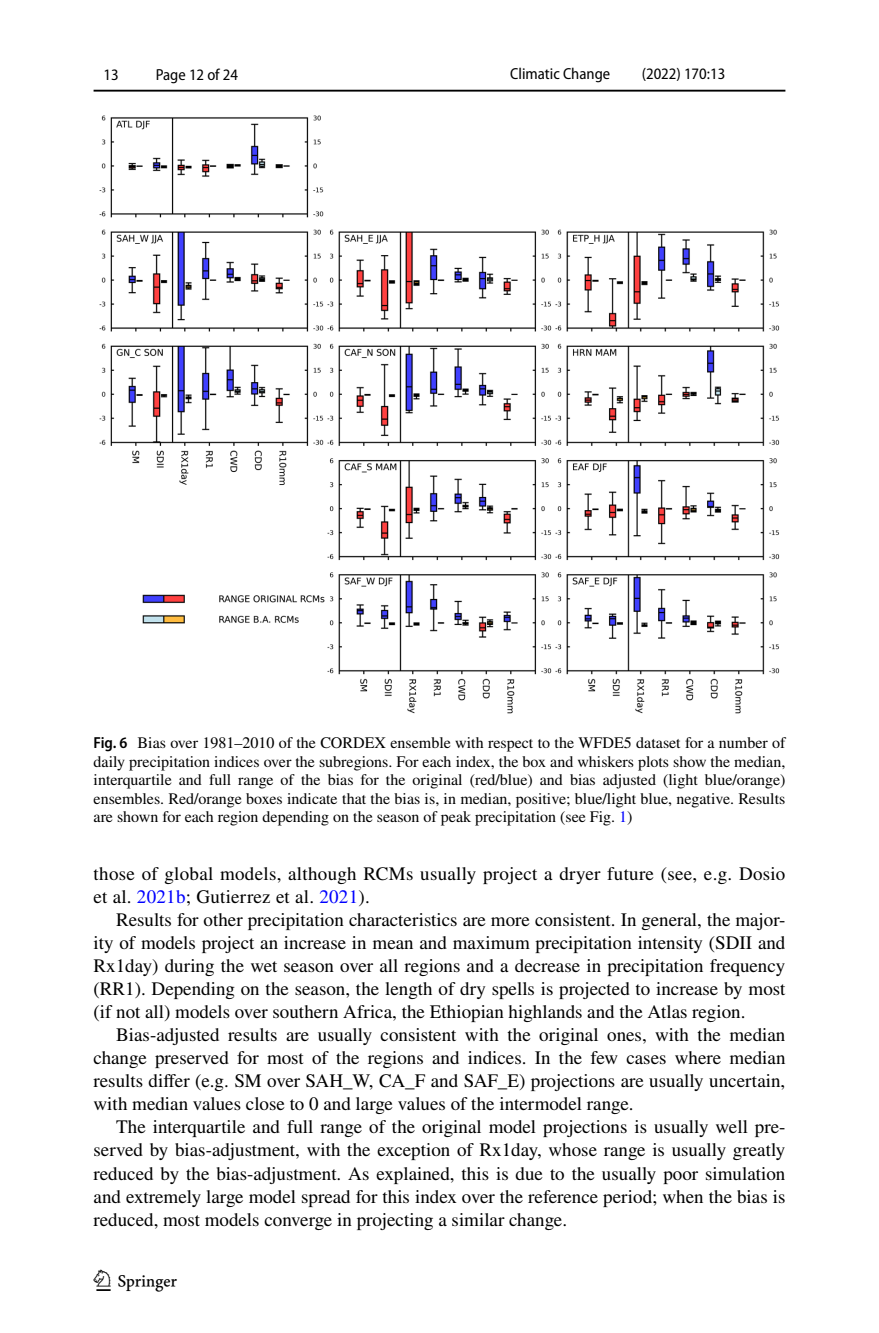
<style>
.page{position:relative;width:879px;height:1333px;background:#fff}
.page>*{position:absolute;margin:0;border:0;box-sizing:border-box;transform-origin:0 0}
.t1{font:30px "Springnew Regular 4";color:#000}
.t2{font:19px/23px "STIX";color:#000;text-align:justify}
.t3{font:16px/18.4px "STIX";color:#000;text-align:justify}
.t4{font:semi-condensed 16px "Myriad Pro";color:#000}
.s1{font-family:"Myriad Pro";font-weight:600;font-stretch:semi-condensed}
.s2{color:#00f}
</style>
<div class="page">
<hr style="left:94px;top:90px;width:691px;height:2px;background:#000">
<img style="left:99px;top:116px;width:681px;height:597px">
<p class="t4" style="left:103px;top:66px;width:17px">13</p>
<p class="t4" style="left:156px;top:66px;width:84px">Page 12 of 24</p>
<p class="t4" style="left:510px;top:65px;width:102px">Climatic Change</p>
<p class="t4" style="left:642px;top:65px;width:85px">(2022) 170:13</p>
<p class="t3" style="left:94px;top:734px;width:693px"><span class="s1">Fig. 6</span> Bias over 1981–2010 of the CORDEX ensemble with respect to the WFDE5 dataset for a number of daily precipitation indices over the subregions. For each index, the box and whiskers plots show the median, interquartile and full range of the bias for the original (red/blue) and bias adjusted (light blue/orange) ensembles. Red/orange boxes indicate that the bias is, in median, positive; blue/light blue, negative. Results are shown for each region depending on the season of peak precipitation (see Fig. <span class="s2">1</span>)</p>
<p class="t2" style="left:94px;top:863px;width:693px">those of global models, although RCMs usually project a dryer future (see, e.g. Dosio et al. <span class="s2">2021b</span>; Gutierrez et al. <span class="s2">2021</span>).</p>
<p class="t2" style="left:94px;top:909px;width:693px;text-indent:23px">Results for other precipitation characteristics are more consistent. In general, the major&shy;ity of models project an increase in mean and maximum precipitation intensity (SDII and Rx1day) during the wet season over all regions and a decrease in precipitation frequency (RR1). Depending on the season, the length of dry spells is projected to increase by most (if not all) models over southern Africa, the Ethiopian highlands and the Atlas region.</p>
<p class="t2" style="left:94px;top:1024px;width:693px;text-indent:23px">Bias-adjusted results are usually consistent with the original ones, with the median change preserved for most of the regions and indices. In the few cases where median results differ (e.g. SM over SAH_W, CA_F and SAF_E) projections are usually uncertain, with median values close to 0 and large values of the intermodel range.</p>
<p class="t2" style="left:94px;top:1116px;width:693px;text-indent:23px">The interquartile and full range of the original model projections is usually well pre&shy;served by bias-adjustment, with the exception of Rx1day, whose range is usually greatly reduced by the bias-adjustment. As explained, this is due to the usually poor simulation and extremely large model spread for this index over the reference period; when the bias is reduced, most models converge in projecting a similar change.</p>
<h1 class="t1" style="left:96px;top:1269px;width:83px">1 3</h1>
</div>
